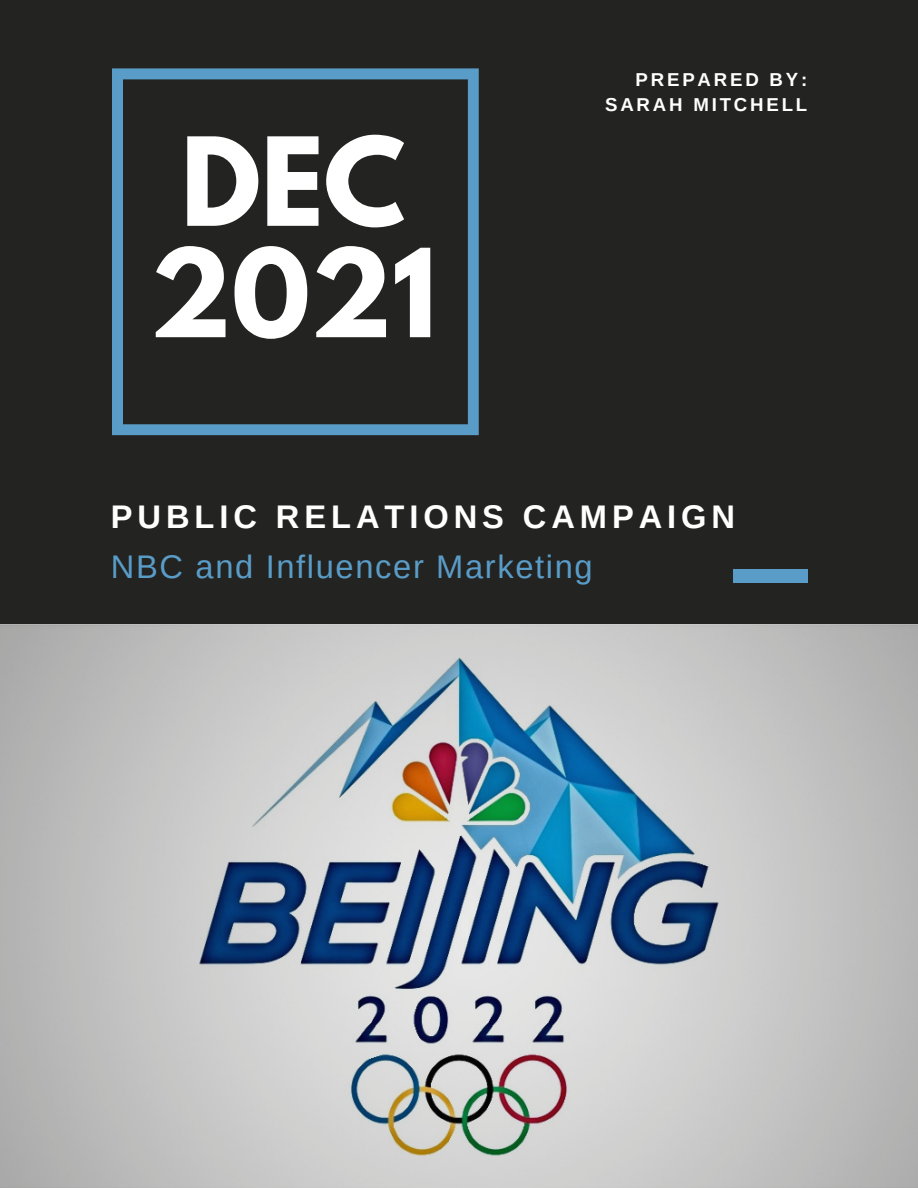
<style>
.page{position:relative;width:918px;height:1188px;background:#232321}
.page>*{position:absolute;margin:0;border:0;box-sizing:border-box;transform-origin:0 0}
.t1{font:700 108.45px/111.3px "League Spartan";color:#fff}
.t2{font:32.7px "Arimo";letter-spacing:.05em;color:#599cc7}
.t3{font:700 32.7px "Arimo";letter-spacing:.15em;color:#fff}
.t4{font:700 18.6px "Arimo";letter-spacing:.15em;color:#fff}
</style>
<div class="page">
<img style="left:0;top:625px;width:918px;height:563px">
<svg style="left:112px;top:68px;width:367px;height:367px"></svg>
<div style="left:733px;top:570px;width:75px;height:12px;background:#599cc7"></div>
<p class="t1" style="left:150px;top:140px;width:288px">DEC<br>2021</p>
<p class="t4" style="left:636px;top:69px;width:173px">PREPARED BY:</p>
<p class="t4" style="left:605px;top:94px;width:204px">SARAH MITCHELL</p>
<p class="t3" style="left:111px;top:499px;width:626px">PUBLIC RELATIONS CAMPAIGN</p>
<p class="t2" style="left:111px;top:549px;width:483px">NBC and Influencer Marketing</p>
</div>
